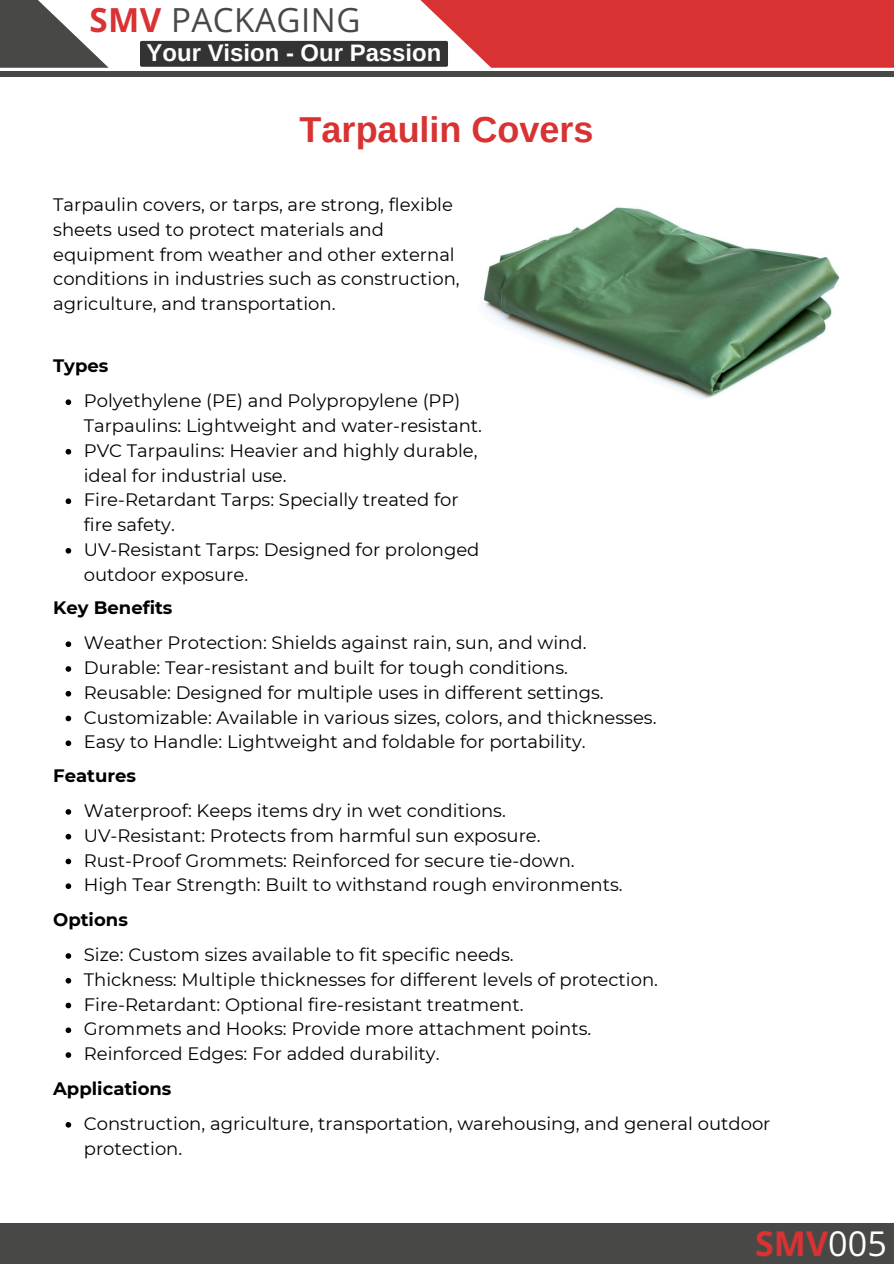
<style>
.page{position:relative;width:894px;height:1264px;background:#fff}
.page>*{position:absolute;margin:0;border:0;box-sizing:border-box;transform-origin:0 0}
.t1{font:700 36px "Arimo";color:#d83233}
.t2{font:700 34.05px "Open Sans";color:#d83233}
.t3{font:33.15px "Open Sans";letter-spacing:.015em;color:#484946}
.t4{font:700 23.85px "Arimo";color:#fff}
.t5{font:18px/24.8px "Montserrat";color:#000}
.t6{font:700 18px "Montserrat";color:#000}
.s1{font-weight:700;color:#d83233}
.s2{font-weight:400;color:#fff}
</style>
<div class="page">
<svg style="left:66px;top:809px;width:5px;height:5px"></svg>
<svg style="left:66px;top:833px;width:5px;height:6px"></svg>
<svg style="left:66px;top:858px;width:5px;height:6px"></svg>
<svg style="left:66px;top:883px;width:5px;height:6px"></svg>
<svg style="left:66px;top:953px;width:5px;height:5px"></svg>
<svg style="left:66px;top:977px;width:5px;height:6px"></svg>
<svg style="left:66px;top:1002px;width:5px;height:6px"></svg>
<svg style="left:66px;top:1027px;width:5px;height:6px"></svg>
<svg style="left:66px;top:1052px;width:5px;height:5px"></svg>
<svg style="left:66px;top:1122px;width:5px;height:5px"></svg>
<svg style="left:66px;top:399px;width:5px;height:6px"></svg>
<svg style="left:66px;top:449px;width:5px;height:5px"></svg>
<svg style="left:66px;top:498px;width:5px;height:6px"></svg>
<svg style="left:66px;top:548px;width:5px;height:5px"></svg>
<svg style="left:0;top:0;width:109px;height:68px;fill:#484946"></svg>
<div style="left:140px;top:41px;width:193px;height:26px;background:#333"></div>
<svg style="left:333px;top:0;width:560px;height:68px;background:#d04f50"></svg>
<div style="left:0;top:71px;width:893px;height:6px;background:#484946"></div>
<img style="left:483px;top:207px;width:357px;height:192px">
<svg style="left:66px;top:641px;width:5px;height:6px"></svg>
<svg style="left:66px;top:666px;width:5px;height:5px"></svg>
<svg style="left:66px;top:691px;width:5px;height:5px"></svg>
<svg style="left:66px;top:715px;width:5px;height:6px"></svg>
<svg style="left:66px;top:740px;width:5px;height:6px"></svg>
<div style="left:0;top:1223px;width:893px;height:40px;background:#484946"></div>
<p class="t3" style="left:89px;top:-3px;width:272px"><span class="s1">SMV</span> PACKAGING</p>
<h4 class="t4" style="left:147px;top:40px;width:296px">Your Vision - Our Passion</h4>
<h1 class="t1" style="left:299px;top:109px;width:295px">Tarpaulin Covers</h1>
<h3 class="t5" style="left:53px;top:192px;width:408px">Tarpaulin covers, or tarps, are strong, flexible sheets used to protect materials and equipment from weather and other external conditions in industries such as construction, agriculture, and transportation.</h3>
<p class="t6" style="left:53px;top:355px;width:57px">Types</p>
<h4 class="t5" style="left:84px;top:388px;width:399px">Polyethylene (PE) and Polypropylene (PP)<br>Tarpaulins: Lightweight and water-resistant.</h4>
<p class="t5" style="left:84px;top:438px;width:395px">PVC Tarpaulins: Heavier and highly durable, ideal for industrial use.</p>
<p class="t5" style="left:84px;top:487px;width:376px">Fire-Retardant Tarps: Specially treated for fire safety.</p>
<p class="t5" style="left:84px;top:537px;width:397px">UV-Resistant Tarps: Designed for prolonged outdoor exposure.</p>
<p class="t6" style="left:53px;top:597px;width:121px">Key Benefits</p>
<p class="t5" style="left:84px;top:630px;width:504px">Weather Protection: Shields against rain, sun, and wind.</p>
<p class="t5" style="left:84px;top:655px;width:485px">Durable: Tear-resistant and built for tough conditions.</p>
<p class="t5" style="left:84px;top:680px;width:521px">Reusable: Designed for multiple uses in different settings.</p>
<p class="t5" style="left:84px;top:704px;width:574px">Customizable: Available in various sizes, colors, and thicknesses.</p>
<h4 class="t5" style="left:84px;top:729px;width:503px">Easy to Handle: Lightweight and foldable for portability.</h4>
<h2 class="t6" style="left:53px;top:764px;width:84px">Features</h2>
<p class="t5" style="left:84px;top:798px;width:423px">Waterproof: Keeps items dry in wet conditions.</p>
<p class="t5" style="left:84px;top:823px;width:458px">UV-Resistant: Protects from harmful sun exposure.</p>
<h4 class="t5" style="left:84px;top:847px;width:492px">Rust-Proof Grommets: Reinforced for secure tie-down.</h4>
<p class="t5" style="left:84px;top:872px;width:540px">High Tear Strength: Built to withstand rough environments.</p>
<p class="t6" style="left:53px;top:908px;width:76px">Options</p>
<p class="t5" style="left:84px;top:942px;width:431px">Size: Custom sizes available to fit specific needs.</p>
<p class="t5" style="left:84px;top:967px;width:575px">Thickness: Multiple thicknesses for different levels of protection.</p>
<h4 class="t5" style="left:84px;top:991px;width:441px">Fire-Retardant: Optional fire-resistant treatment.</h4>
<p class="t5" style="left:84px;top:1016px;width:509px">Grommets and Hooks: Provide more attachment points.</p>
<p class="t5" style="left:84px;top:1041px;width:357px">Reinforced Edges: For added durability.</p>
<p class="t6" style="left:53px;top:1077px;width:120px">Applications</p>
<p class="t5" style="left:84px;top:1111px;width:688px">Construction, agriculture, transportation, warehousing, and general outdoor protection.</p>
<p class="t2" style="left:755px;top:1219px;width:133px">SMV<span class="s2">005</span></p>
</div>
